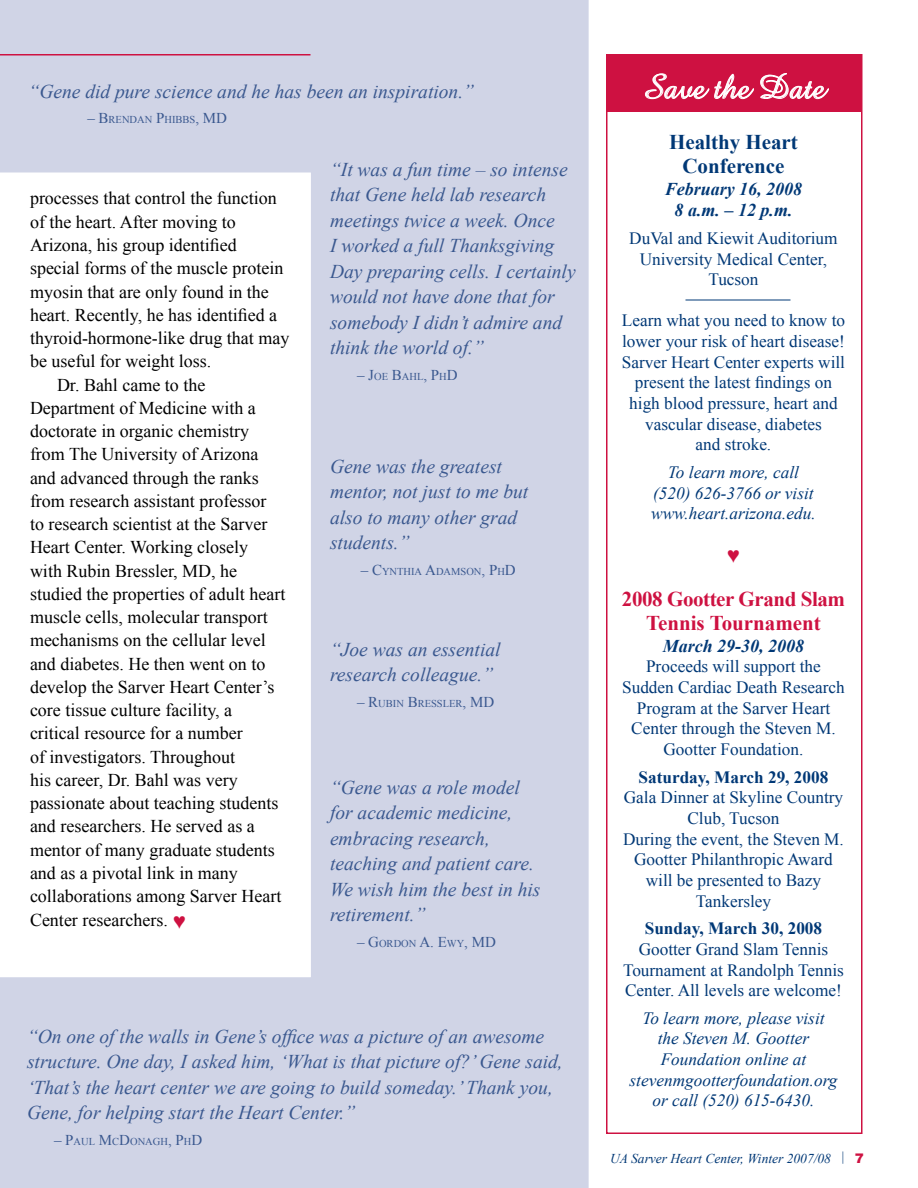
<style>
.page{position:relative;width:918px;height:1188px;background:#fff}
.page>*{position:absolute;margin:0;border:0;box-sizing:border-box;transform-origin:0 0}
.t1{font:34.5px "Amazone BT";color:#fff}
.t2{font:700 21px/24px "Times New Roman";letter-spacing:-.02em;color:#ce1141;text-align:center}
.t3{font:700 21px/24px "Times New Roman";color:#003876;text-align:center}
.t4{font:italic 19.5px/25.5px "Times New Roman";color:#3a588f}
.t5{font:18px "Times New Roman";color:#000}
.t6{font:italic 700 18px/21.6px "Times New Roman";color:#003876;text-align:center}
.t7{font:17.25px/20.7px "Times New Roman";color:#003876;text-align:center}
.t8{font:italic 17.25px/20.7px "Times New Roman";color:#003876;text-align:center}
.t9{font:700 17.25px "Times New Roman";color:#003876}
.t10{font:15px "Times New Roman";color:#3a588f}
.t11{font:italic 13.5px "Times New Roman";color:#003876}
.t12{font:10.5px "Times New Roman";color:#3a588f}
.s1{font-size:15px}
.s2{font-size:10.5px}
.s3{font-family:"Helvetica";font-weight:900;font-style:normal;color:#ce1141}
</style>
<div class="page">
<div style="left:0;top:0;width:589px;height:1188px;background:#d0d4e6"></div>
<svg style="left:0;top:171px;width:312px;height:808px"></svg>
<div style="left:606px;top:54px;width:256px;height:1080px;border:2px solid #ce1141"></div>
<hr style="left:0;top:54px;width:310px;height:2px;background:#ce1141">
<div style="left:607px;top:55px;width:254px;height:57px;background:#ce1141"></div>
<svg style="left:645px;top:73px;width:109px;height:27px"></svg>
<svg style="left:760px;top:73px;width:69px;height:27px"></svg>
<hr style="left:686px;top:300px;width:104px;height:1px;background:#003876">
<svg style="left:174px;top:916px;width:11px;height:13px"></svg>
<p class="t4" style="left:28px;top:78px;width:447px">“Gene did pure science and he has been an inspiration.”</p>
<p class="t12" style="left:87px;top:112px;width:140px"><span class="s1">– B</span>RENDAN <span class="s1">P</span>HIBBS<span class="s1">, MD</span></p>
<p class="t5" style="left:30px;top:186px;width:248px">processes that control the function</p>
<p class="t5" style="left:30px;top:210px;width:207px">of the heart. After moving to</p>
<p class="t5" style="left:30px;top:233px;width:208px">Arizona, his group identified</p>
<p class="t5" style="left:30px;top:256px;width:255px">special forms of the muscle protein</p>
<p class="t5" style="left:30px;top:279px;width:240px">myosin that are only found in the</p>
<p class="t5" style="left:30px;top:303px;width:249px">heart. Recently, he has identified a</p>
<p class="t5" style="left:30px;top:326px;width:261px">thyroid-hormone-like drug that may</p>
<p class="t5" style="left:30px;top:349px;width:183px">be useful for weight loss.</p>
<p class="t5" style="left:57px;top:372px;width:150px">Dr. Bahl came to the</p>
<p class="t5" style="left:30px;top:396px;width:227px">Department of Medicine with a</p>
<p class="t5" style="left:30px;top:419px;width:221px">doctorate in organic chemistry</p>
<p class="t5" style="left:30px;top:442px;width:230px">from The University of Arizona</p>
<p class="t5" style="left:30px;top:465px;width:230px">and advanced through the ranks</p>
<p class="t5" style="left:30px;top:489px;width:238px">from research assistant professor</p>
<p class="t5" style="left:30px;top:512px;width:239px">to research scientist at the Sarver</p>
<p class="t5" style="left:30px;top:535px;width:220px">Heart Center. Working closely</p>
<p class="t5" style="left:30px;top:558px;width:209px">with Rubin Bressler, MD, he</p>
<p class="t5" style="left:30px;top:582px;width:257px">studied the properties of adult heart</p>
<p class="t5" style="left:30px;top:605px;width:239px">muscle cells, molecular transport</p>
<p class="t5" style="left:30px;top:628px;width:237px">mechanisms on the cellular level</p>
<p class="t5" style="left:30px;top:651px;width:237px">and diabetes. He then went on to</p>
<p class="t5" style="left:30px;top:675px;width:246px">develop the Sarver Heart Center’s</p>
<p class="t5" style="left:30px;top:698px;width:204px">core tissue culture facility, a</p>
<p class="t5" style="left:30px;top:721px;width:214px">critical resource for a number</p>
<p class="t5" style="left:30px;top:744px;width:207px">of investigators. Throughout</p>
<p class="t5" style="left:30px;top:768px;width:209px">his career, Dr. Bahl was very</p>
<p class="t5" style="left:30px;top:791px;width:250px">passionate about teaching students</p>
<p class="t5" style="left:30px;top:814px;width:226px">and researchers. He served as a</p>
<p class="t5" style="left:30px;top:838px;width:246px">mentor of many graduate students</p>
<p class="t5" style="left:30px;top:861px;width:209px">and as a pivotal link in many</p>
<p class="t5" style="left:30px;top:884px;width:253px">collaborations among Sarver Heart</p>
<p class="t5" style="left:30px;top:908px;width:139px">Center researchers.</p>
<p class="t4" style="left:330px;top:156px;width:247px">“It was a fun time – so intense that Gene held lab research meetings twice a week. Once<br>I worked a full Thanksgiving<br>Day preparing cells. I certainly would not have done that for somebody I didn’t admire and think the world of.”</p>
<p class="t10" style="left:357px;top:364px;width:101px">– J<span class="s2">OE</span> B<span class="s2">AHL</span>, P<span class="s2">H</span>D</p>
<p class="t4" style="left:330px;top:453px;width:200px">Gene was the greatest mentor, not just to me but also to many other grad students.”</p>
<p class="t12" style="left:361px;top:564px;width:92px"><span class="s1">– C</span>YNTHIA <span class="s1">A</span>DAMS</p>
<p class="t12" style="left:466px;top:564px;width:50px">ON<span class="s1">, P</span>H<span class="s1">D</span></p>
<p class="t4" style="left:330px;top:636px;width:172px">“Joe was an essential research colleague.”</p>
<p class="t12" style="left:357px;top:696px;width:138px"><span class="s1">– R</span>UBIN <span class="s1">B</span>RESS LER<span class="s1">, MD</span></p>
<p class="t4" style="left:330px;top:774px;width:212px">“Gene was a role model for academic medicine, embracing research, teaching and patient care.<br>We wish him the best in his retirement.”</p>
<p class="t10" style="left:357px;top:931px;width:140px">– G<span class="s2">ORDON</span> A. E<span class="s2">WY</span>, MD</p>
<p class="t4" style="left:27px;top:1023px;width:537px">“On one of the walls in Gene’s office was a picture of an awesome structure. One day, I asked him, ‘What is that picture of?’ Gene said, ‘That’s the heart center we are going to build someday.’ Thank you, Gene, for helping start the Heart Center.”</p>
<p class="t12" style="left:54px;top:1134px;width:149px"><span class="s1">– P</span>AUL <span class="s1">M</span>C<span class="s1">D</span>ONAGH<span class="s1">, P</span>H<span class="s1">D</span></p>
<h1 class="t1" style="left:642px;top:67px;width:185px">Save the Date</h1>
<p class="t3" style="left:669px;top:130px;width:130px">Healthy Heart<br>Conference</p>
<p class="t6" style="left:665px;top:177px;width:139px">February 16, 2008<br>8 a.m. – 12 p.m.</p>
<p class="t7" style="left:629px;top:227px;width:210px">DuVal and Kiewit Auditorium<br>University Medical Center,<br>Tucson</p>
<p class="t7" style="left:622px;top:310px;width:225px">Learn what you need to know to lower your risk of heart disease!<br>Sarver Heart Center experts will present the latest findings on high blood pressure, heart and vascular disease, diabetes<br>and stroke.</p>
<p class="t8" style="left:651px;top:461px;width:166px">To learn more, call (520) 626-3766 or visit www.heart.arizona.edu.</p>
<p class="t2" style="left:622px;top:586px;width:225px">2008 Gootter Grand Slam<br>Tennis Tournament</p>
<p class="t6" style="left:663px;top:634px;width:143px">March 29-30, 2008</p>
<p class="t7" style="left:622px;top:656px;width:224px">Proceeds will support the<br>Sudden Cardiac Death Research<br>Program at the Sarver Heart<br>Center through the Steven M.<br>Gootter Foundation.</p>
<p class="t9" style="left:639px;top:765px;width:191px">Saturday, March 29, 2008</p>
<p class="t7" style="left:623px;top:787px;width:222px">Gala Dinner at Skyline Country<br>Club, Tucson<br>During the event, the Steven M.<br>Gootter Philanthropic Award will be presented to Bazy<br>Tankersley</p>
<p class="t9" style="left:645px;top:916px;width:179px">Sunday, March 30, 2008</p>
<p class="t7" style="left:623px;top:938px;width:223px">Gootter Grand Slam Tennis<br>Tournament at Randolph Tennis<br>Center. All levels are welcome!</p>
<p class="t8" style="left:630px;top:1007px;width:209px">To learn more, please visit<br>the Steven M. Gootter<br>Foundation online at stevenmgootterfoundation.org or call (520) 615-6430.</p>
<p class="t11" style="left:610px;top:1149px;width:255px">UA Sarver Heart Center, Winter 2007/08 | <span class="s3">7</span></p>
</div>
